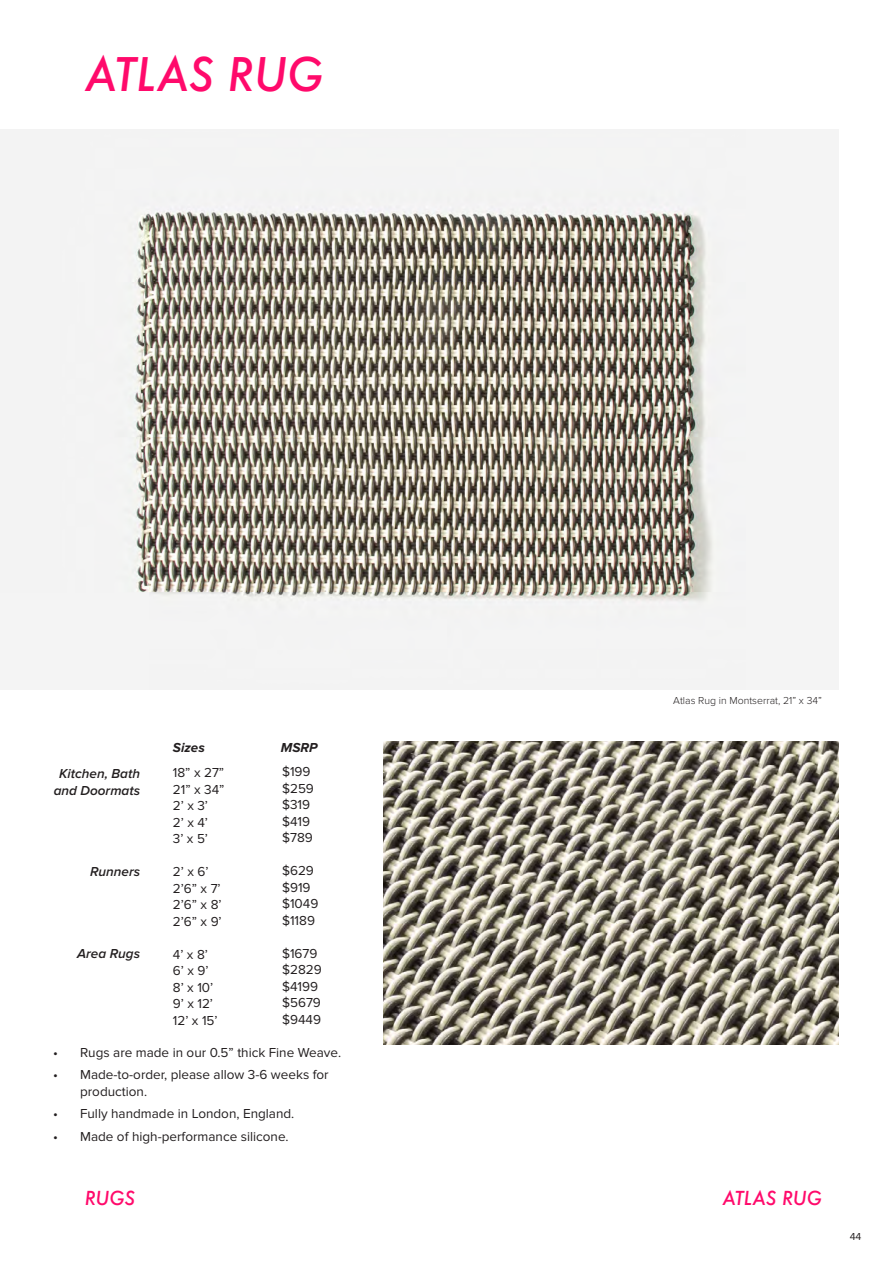
<style>
.page{position:relative;width:893px;height:1263px;background:#fff}
.page>*{position:absolute;margin:0;border:0;box-sizing:border-box;transform-origin:0 0}
.t1{font:italic 500 45px "Futura";color:#ff0a6b}
.t2{font:italic 500 18.75px "Futura";color:#ff0a6b}
.t3{font:13.5px/16.2px "Proxima Nova";color:#231f20}
.t4{font:italic 600 13.5px "Proxima Nova";color:#231f20}
.t5{font:italic 700 13.5px "Proxima Nova";color:#231f20}
.t6{font:300 10.5px "Proxima Nova";color:#231f20}
.t7{font:10.5px "Proxima Nova";color:#231f20}
</style>
<div class="page">
<img style="left:0;top:129px;width:839px;height:560px">
<img style="left:383px;top:741px;width:456px;height:304px">
<p class="t1" style="left:85px;top:43px;width:240px">ATLAS RUG</p>
<p class="t4" style="left:59px;top:766px;width:82px">Kitchen, Bath</p>
<p class="t4" style="left:54px;top:783px;width:88px">and Doormats</p>
<p class="t4" style="left:90px;top:864px;width:52px">Runners</p>
<p class="t4" style="left:77px;top:946px;width:64px">Area Rugs</p>
<p class="t5" style="left:173px;top:740px;width:33px">Sizes</p>
<p class="t5" style="left:281px;top:740px;width:38px">MSRP</p>
<p class="t3" style="left:173px;top:765px;width:53px">18” x 27”</p>
<p class="t3" style="left:173px;top:781px;width:53px">21” x 34”</p>
<p class="t3" style="left:173px;top:798px;width:37px">2’ x 3’</p>
<p class="t3" style="left:173px;top:814px;width:37px">2’ x 4’</p>
<p class="t3" style="left:173px;top:831px;width:37px">3’ x 5’</p>
<p class="t3" style="left:173px;top:864px;width:37px">2’ x 6’</p>
<p class="t3" style="left:173px;top:880px;width:49px">2’6” x 7’</p>
<p class="t3" style="left:173px;top:897px;width:50px">2’6” x 8’</p>
<p class="t3" style="left:173px;top:913px;width:50px">2’6” x 9’</p>
<p class="t3" style="left:173px;top:946px;width:37px">4’ x 8’</p>
<p class="t3" style="left:173px;top:963px;width:37px">6’ x 9’</p>
<p class="t3" style="left:173px;top:979px;width:42px">8’ x 10’</p>
<p class="t3" style="left:173px;top:996px;width:42px">9’ x 12’</p>
<p class="t3" style="left:173px;top:1012px;width:46px">12’ x 15’</p>
<p class="t3" style="left:282px;top:764px;width:30px">$199</p>
<p class="t3" style="left:282px;top:780px;width:33px">$259</p>
<p class="t3" style="left:282px;top:797px;width:30px">$319</p>
<p class="t3" style="left:282px;top:813px;width:30px">$419</p>
<p class="t3" style="left:282px;top:830px;width:32px">$789</p>
<p class="t3" style="left:282px;top:863px;width:33px">$629</p>
<p class="t3" style="left:282px;top:879px;width:30px">$919</p>
<p class="t3" style="left:282px;top:896px;width:38px">$1049</p>
<p class="t3" style="left:282px;top:912px;width:34px">$1189</p>
<p class="t3" style="left:282px;top:945px;width:37px">$1679</p>
<p class="t3" style="left:282px;top:962px;width:41px">$2829</p>
<p class="t3" style="left:282px;top:978px;width:38px">$4199</p>
<p class="t3" style="left:282px;top:995px;width:40px">$5679</p>
<p class="t3" style="left:282px;top:1011px;width:41px">$9449</p>
<p class="t3" style="left:53px;top:1044px;width:290px">• Rugs are made in our 0.5” thick Fine Weave.</p>
<p class="t3" style="left:80px;top:1067px;width:250px;text-indent:-27px">• Made-to-order, please allow 3-6 weeks for production.</p>
<p class="t3" style="left:53px;top:1106px;width:243px">• Fully handmade in London, England.</p>
<p class="t3" style="left:53px;top:1128px;width:237px">• Made of high-performance silicone.</p>
<p class="t6" style="left:673px;top:695px;width:150px">Atlas Rug in Montserrat, 21” x 34”</p>
<p class="t2" style="left:85px;top:1185px;width:52px">RUGS</p>
<p class="t2" style="left:722px;top:1185px;width:101px">ATLAS RUG</p>
<p class="t7" style="left:850px;top:1230px;width:13px">44</p>
</div>
